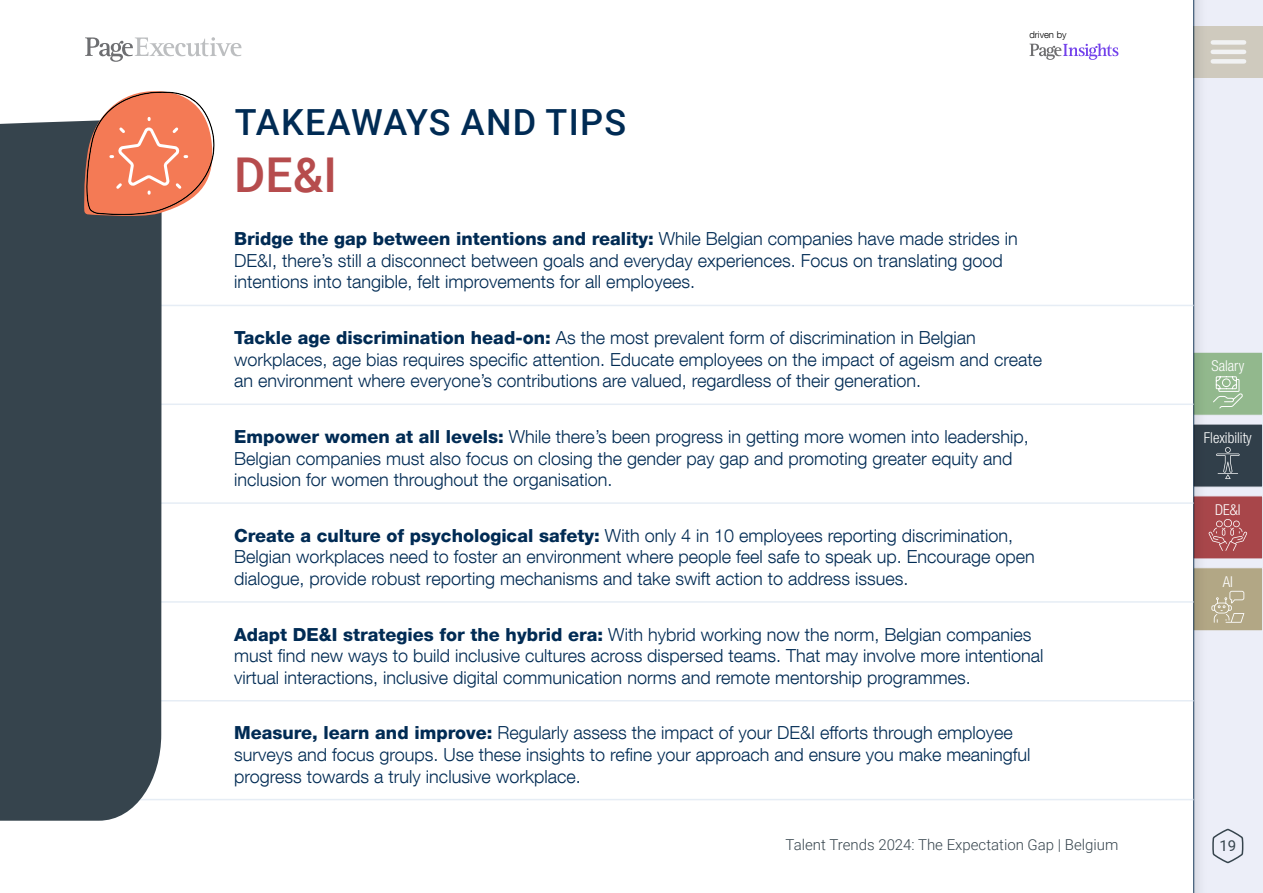
<style>
.page{position:relative;width:1263px;height:893px;background:#fff}
.page>*{position:absolute;margin:0;border:0;box-sizing:border-box;transform-origin:0 0}
.t1{font:500 48px "Roboto";color:#b64c4d}
.t2{font:500 36px "Roboto";letter-spacing:.035em;color:#002b54}
.t3{font:300 18px/21.6px "Helvetica Neue LT Com";color:#002b54}
.t4{font:300 15px "Roboto";color:#36444d}
.t5{font:300 condensed 15px "Helvetica Neue LT Com";color:#fff}
.t6{font:15px "Roboto";color:#36444d}
.t7{font:300 9.45px "Helvetica Neue LT Com";color:#000}
.s1{font-weight:800}
</style>
<div class="page">
<div style="left:1179px;top:0;width:84px;height:893px;background:#000;opacity:.2"></div>
<div style="left:1193px;top:352px;width:70px;height:64px;background:#92b88d;border:1px solid #fff"></div>
<svg style="left:1213px;top:376px;width:30px;height:33px"></svg>
<div style="left:1193px;top:424px;width:70px;height:63px;background:#36444d"></div>
<svg style="left:1216px;top:447px;width:23px;height:32px"></svg>
<div style="left:1193px;top:495px;width:70px;height:64px;background:#a8464a;border:1px solid #fff"></div>
<svg style="left:1208px;top:519px;width:39px;height:32px"></svg>
<div style="left:1193px;top:567px;width:70px;height:64px;background:#b2a785;border:1px solid #fff"></div>
<svg style="left:1211px;top:591px;width:33px;height:32px"></svg>
<svg style="left:1213px;top:829px;width:30px;height:34px"></svg>
<div style="left:1194px;top:26px;width:69px;height:51px;background:linear-gradient(to right,#cbc7bc,#d2cdc1)"></div>
<div style="left:1213px;top:40px;width:31px;height:5px;background:#f1f2f3"></div>
<hr style="left:1213px;top:50px;width:31px;height:4px;background:#f1f2f3">
<div style="left:1213px;top:59px;width:31px;height:5px;background:#f1f2f3"></div>
<hr style="left:64px;top:305px;width:1129px;height:1px;background:#e6edf5">
<hr style="left:64px;top:403px;width:1129px;height:2px;background:#e6edf5">
<hr style="left:64px;top:502px;width:1129px;height:2px;background:#e6edf5">
<hr style="left:64px;top:601px;width:1129px;height:2px;background:#e6edf5">
<hr style="left:64px;top:700px;width:1129px;height:1px;background:#e6edf5">
<hr style="left:64px;top:799px;width:1129px;height:1px;background:#e6edf5">
<div style="left:0;top:121px;width:162px;height:700px;background:#36444d"></div>
<svg style="left:69px;top:91px;width:146px;height:128px"></svg>
<svg style="left:1029px;top:43px;width:89px;height:17px"></svg>
<svg style="left:85px;top:37px;width:156px;height:25px"></svg>
<p class="t7" style="left:1029px;top:29px;width:39px">driven by</p>
<h2 class="t2" style="left:235px;top:97px;width:393px">TAKEAWAYS AND TIPS</h2>
<h1 class="t1" style="left:234px;top:142px;width:104px">DE&amp;I</h1>
<p class="t3" style="left:234px;top:228px;width:785px"><span class="s1">Bridge the gap between intentions and reality:</span> While Belgian companies have made strides in<br>DE&amp;I, there’s still a disconnect between goals and everyday experiences. Focus on translating good intentions into tangible, felt improvements for all employees.</p>
<p class="t3" style="left:234px;top:326px;width:809px"><span class="s1">Tackle age discrimination head-on:</span> As the most prevalent form of discrimination in Belgian workplaces, age bias requires specific attention. Educate employees on the impact of ageism and create an environment where everyone’s contributions are valued, regardless of their generation.</p>
<p class="t3" style="left:234px;top:425px;width:796px"><span class="s1">Empower women at all levels:</span> While there’s been progress in getting more women into leadership,<br>Belgian companies must also focus on closing the gender pay gap and promoting greater equity and inclusion for women throughout the organisation.</p>
<p class="t3" style="left:234px;top:524px;width:802px"><span class="s1">Create a culture of psychological safety:</span> With only 4 in 10 employees reporting discrimination,<br>Belgian workplaces need to foster an environment where people feel safe to speak up. Encourage open dialogue, provide robust reporting mechanisms and take swift action to address issues.</p>
<p class="t3" style="left:234px;top:623px;width:811px"><span class="s1">Adapt DE&amp;I strategies for the hybrid era:</span> With hybrid working now the norm, Belgian companies must find new ways to build inclusive cultures across dispersed teams. That may involve more intentional virtual interactions, inclusive digital communication norms and remote mentorship programmes.</p>
<p class="t3" style="left:234px;top:722px;width:798px"><span class="s1">Measure, learn and improve:</span> Regularly assess the impact of your DE&amp;I efforts through employee surveys and focus groups. Use these insights to refine your approach and ensure you make meaningful progress towards a truly inclusive workplace.</p>
<p class="t4" style="left:786px;top:834px;width:334px">Talent Trends 2024: The Expectation Gap | Belgium</p>
<p class="t5" style="left:1211px;top:357px;width:34px">Salary</p>
<p class="t5" style="left:1204px;top:429px;width:49px">Flexibility</p>
<p class="t5" style="left:1215px;top:501px;width:27px">DE&amp;I</p>
<p class="t5" style="left:1223px;top:573px;width:12px">AI</p>
<p class="t6" style="left:1219px;top:835px;width:18px">19</p>
</div>
